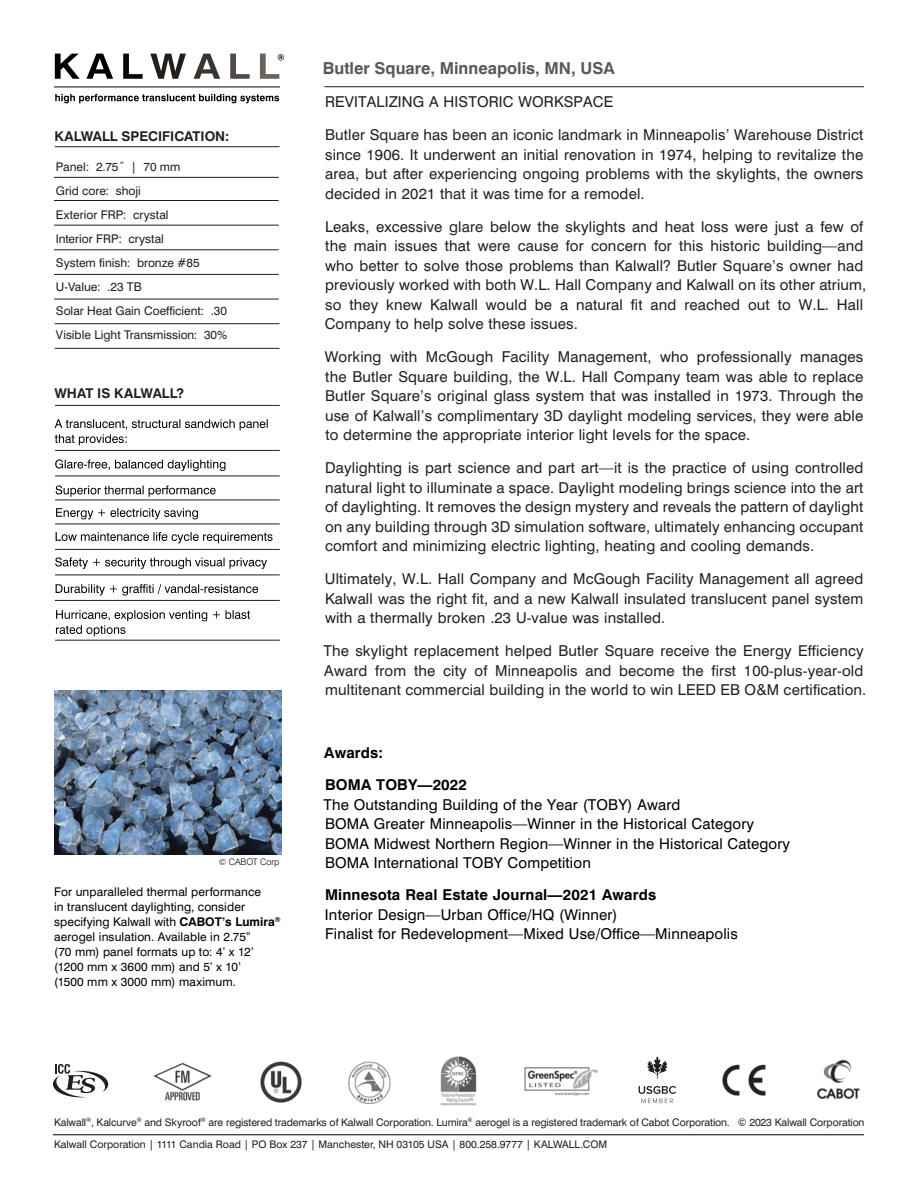
<style>
.page{position:relative;width:918px;height:1188px;background:#fff}
.page>*{position:absolute;margin:0;border:0;box-sizing:border-box;transform-origin:0 0}
.t1{font:700 16.5px "Swiss 721 BT";color:#57585a}
.t2{font:15px/19.5px "Swiss 721 BT";letter-spacing:.01em;color:#231f20;text-align:justify}
.t3{font:15px/19.5px "Swiss 721 BT";letter-spacing:.01em;color:#000001}
.t4{font:700 15px/32px "Swiss 721 BT";letter-spacing:.01em;color:#000001}
.t5{font:700 13.5px "Swiss 721 BT";color:#231f20}
.t6{font:12px/15px "Swiss 721 BT";letter-spacing:.01em;color:#000001}
.t7{font:12px/23.9px "Swiss 721 BT";color:#231f20}
.t8{font:10.5px "Swiss 721 BT";letter-spacing:-.01em;color:#231f20}
.t9{font:300 9px "Swiss 721 BT";color:#000}
.s1{font-weight:700}
</style>
<div class="page">
<hr style="left:55px;top:323px;width:225px;height:1px;background:#231f20">
<hr style="left:55px;top:348px;width:225px;height:1px;background:#231f20">
<hr style="left:55px;top:146px;width:225px;height:1px;background:#231f20">
<hr style="left:324px;top:86px;width:540px;height:1px;background:#231f20">
<img style="left:55px;top:691px;width:226px;height:163px">
<hr style="left:54px;top:87px;width:226px;height:1px;background:#000">
<svg style="left:55px;top:94px;width:224px;height:9px"></svg>
<svg style="left:260px;top:54px;width:24px;height:25px"></svg>
<svg style="left:230px;top:54px;width:20px;height:25px"></svg>
<svg style="left:194px;top:54px;width:26px;height:25px"></svg>
<svg style="left:150px;top:54px;width:36px;height:25px"></svg>
<svg style="left:123px;top:54px;width:20px;height:25px"></svg>
<svg style="left:86px;top:54px;width:27px;height:25px"></svg>
<svg style="left:55px;top:54px;width:25px;height:25px"></svg>
<hr style="left:54px;top:200px;width:225px;height:1px;background:#231f20">
<hr style="left:54px;top:225px;width:225px;height:1px;background:#231f20">
<hr style="left:54px;top:250px;width:225px;height:1px;background:#231f20">
<hr style="left:54px;top:274px;width:225px;height:1px;background:#231f20">
<hr style="left:54px;top:299px;width:225px;height:1px;background:#231f20">
<hr style="left:54px;top:177px;width:225px;height:1px;background:#231f20">
<svg style="left:53px;top:1064px;width:55px;height:33px"></svg>
<img style="left:722px;top:1064px;width:44px;height:32px">
<svg style="left:647px;top:1057px;width:21px;height:22px"></svg>
<svg style="left:639px;top:1086px;width:37px;height:17px"></svg>
<img style="left:440px;top:1056px;width:37px;height:50px">
<img style="left:260px;top:1061px;width:42px;height:42px">
<img style="left:153px;top:1062px;width:59px;height:39px">
<img style="left:816px;top:1059px;width:44px;height:41px">
<img style="left:348px;top:1061px;width:43px;height:42px">
<hr style="left:53px;top:1135px;width:811px;height:1px;background:#000">
<img style="left:525px;top:1067px;width:72px;height:28px">
<svg style="left:55px;top:419px;width:213px;height:26px"></svg>
<svg style="left:55px;top:459px;width:170px;height:12px"></svg>
<svg style="left:56px;top:485px;width:160px;height:12px"></svg>
<svg style="left:56px;top:508px;width:142px;height:11px"></svg>
<svg style="left:56px;top:532px;width:217px;height:11px"></svg>
<svg style="left:55px;top:557px;width:212px;height:12px"></svg>
<svg style="left:56px;top:584px;width:202px;height:12px"></svg>
<svg style="left:56px;top:610px;width:194px;height:26px"></svg>
<hr style="left:55px;top:405px;width:225px;height:1px;background:#231f20">
<hr style="left:55px;top:450px;width:225px;height:1px;background:#231f20">
<hr style="left:55px;top:476px;width:225px;height:1px;background:#231f20">
<hr style="left:55px;top:500px;width:225px;height:1px;background:#231f20">
<hr style="left:55px;top:524px;width:225px;height:1px;background:#231f20">
<hr style="left:55px;top:549px;width:225px;height:1px;background:#231f20">
<hr style="left:55px;top:575px;width:225px;height:1px;background:#231f20">
<hr style="left:55px;top:600px;width:225px;height:1px;background:#231f20">
<hr style="left:55px;top:640px;width:225px;height:1px;background:#231f20">
<p class="t5" style="left:54px;top:128px;width:176px">KALWALL SPECIFICATION:</p>
<p class="t7" style="left:56px;top:155px;width:173px">Panel: 2.75˝ | 70 mm<br>Grid core: shoji<br>Exterior FRP: crystal<br>Interior FRP: crystal<br>System finish: bronze #85<br>U-Value: .23 TB<br>Solar Heat Gain Coefficient: .30<br>Visible Light Transmission: 30%</p>
<p class="t5" style="left:54px;top:385px;width:131px">WHAT IS KALWALL?</p>
<p class="t9" style="left:219px;top:856px;width:62px">© CABOT Corp</p>
<p class="t6" style="left:54px;top:884px;width:228px">For unparalleled thermal performance<br>in translucent daylighting, consider specifying Kalwall with <span class="s1">CABOT’s Lumira</span><sup>® </sup>aerogel insulation. Available in 2.75”<br>(70 mm) panel formats up to: 4’ x 12’ (1200 mm x 3600 mm) and 5’ x 10’<br>(1500 mm x 3000 mm) maximum.</p>
<p class="t1" style="left:323px;top:58px;width:293px">Butler Square, Minneapolis, MN, USA</p>
<p class="t2" style="left:325px;top:92px;width:290px">REVITALIZING A HISTORIC WORKSPACE</p>
<p class="t2" style="left:325px;top:125px;width:540px">Butler Square has been an iconic landmark in Minneapolis’ Warehouse District since 1906. It underwent an initial renovation in 1974, helping to revitalize the area, but after experiencing ongoing problems with the skylights, the owners decided in 2021 that it was time for a remodel.</p>
<p class="t2" style="left:325px;top:217px;width:543px;text-align:left">Leaks, excessive glare below the skylights and heat loss were just a few of the main issues that were cause for concern for this historic building—and who better to solve those problems than Kalwall? Butler Square’s owner had previously worked with both W.L. Hall Company and Kalwall on its other atrium, so they knew Kalwall would be a natural fit and reached out to W.L. Hall Company to help solve these issues.</p>
<p class="t2" style="left:325px;top:347px;width:540px">Working with McGough Facility Management, who professionally manages the Butler Square building, the W.L. Hall Company team was able to replace Butler Square’s original glass system that was installed in 1973. Through the use of Kalwall’s complimentary 3D daylight modeling services, they were able to determine the appropriate interior light levels for the space.</p>
<p class="t2" style="left:325px;top:458px;width:540px">Daylighting is part science and part art—it is the practice of using controlled natural light to illuminate a space. Daylight modeling brings science into the art of daylighting. It removes the design mystery and reveals the pattern of daylight on any building through 3D simulation software, ultimately enhancing occupant comfort and minimizing electric lighting, heating and cooling demands.</p>
<p class="t2" style="left:325px;top:569px;width:540px">Ultimately, W.L. Hall Company and McGough Facility Management all agreed Kalwall was the right fit, and a new Kalwall insulated translucent panel system with a thermally broken .23 U-value was installed.</p>
<p class="t2" style="left:323px;top:641px;width:544px;text-align:left">The skylight replacement helped Butler Square receive the Energy Efficiency<br>Award from the city of Minneapolis and become the first 100-plus-year-old multitenant commercial building in the world to win LEED EB O&amp;M certification.</p>
<p class="t4" style="left:324px;top:737px;width:144px">Awards:<br>BOMA TOBY—2022</p>
<p class="t3" style="left:323px;top:795px;width:468px">The Outstanding Building of the Year (TOBY) Award<br>BOMA Greater Minneapolis—Winner in the Historical Category BOMA Midwest Northern Region—Winner in the Historical Category BOMA International TOBY Competition</p>
<p class="t4" style="left:325px;top:879px;width:333px">Minnesota Real Estate Journal—2021 Awards</p>
<p class="t3" style="left:325px;top:905px;width:414px">Interior Design—Urban Office/HQ (Winner)<br>Finalist for Redevelopment—Mixed Use/Office—Minneapolis</p>
<p class="t8" style="left:54px;top:1116px;width:812px">Kalwall<sup>®</sup>, Kalcurve<sup>®</sup> and Skyroof<sup>®</sup> are registered trademarks of Kalwall Corporation. Lumira<sup>®</sup> aerogel is a registered trademark of Cabot Corporation. © 2023 Kalwall Corporation</p>
<p class="t8" style="left:54px;top:1138px;width:555px">Kalwall Corporation | 1111 Candia Road | PO Box 237 | Manchester, NH 03105 USA | 800.258.9777 | KALWALL.COM</p>
</div>
